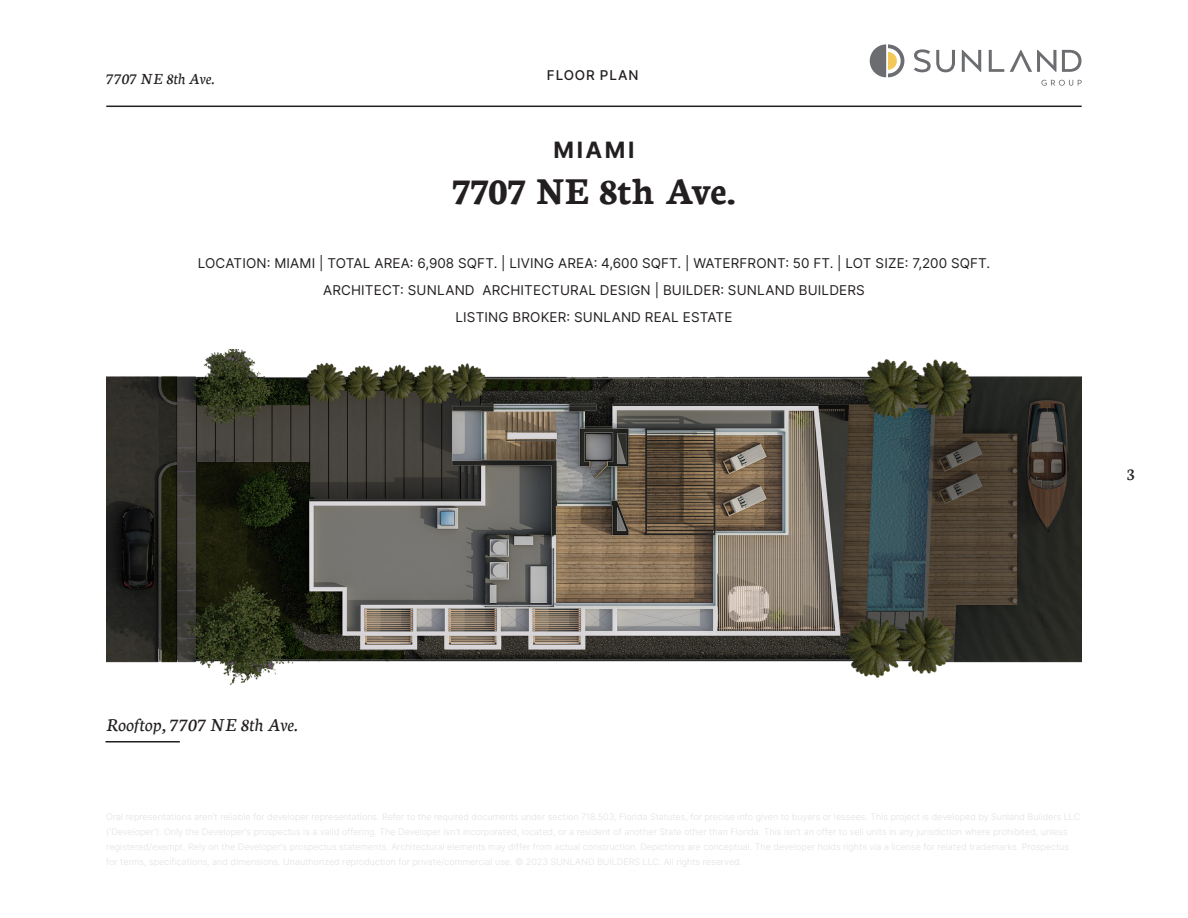
<style>
.page{position:relative;width:1188px;height:918px;background:#fff}
.page>*{position:absolute;margin:0;border:0;box-sizing:border-box;transform-origin:0 0}
.t1{font:700 40.5px "Neuton";letter-spacing:-.01em;color:#231f20}
.t2{font:700 22.5px "Inter";letter-spacing:.11em;color:#231f20}
.t3{font:italic 19.5px "Neuton";color:#231f20}
.t4{font:18px "Neuton";color:#231f20}
.t5{font:italic 16.5px "Neuton";color:#231f20}
.t6{font:13.5px "Inter";letter-spacing:.01em;color:#231f20}
.t7{font:500 13.5px "Inter";letter-spacing:.06em;color:#231f20}
</style>
<div class="page">
<hr style="left:106px;top:106px;width:976px;height:1px;background:#231f20">
<svg style="left:870px;top:44px;width:34px;height:33px"></svg>
<svg style="left:914px;top:49px;width:41px;height:23px"></svg>
<svg style="left:962px;top:50px;width:19px;height:22px"></svg>
<svg style="left:989px;top:50px;width:15px;height:22px"></svg>
<svg style="left:1010px;top:50px;width:46px;height:22px"></svg>
<svg style="left:1062px;top:50px;width:19px;height:22px"></svg>
<svg style="left:1041px;top:80px;width:41px;height:6px"></svg>
<img style="left:106px;top:350px;width:976px;height:336px">
<hr style="left:106px;top:741px;width:74px;height:2px;background:#231f20">
<p class="t5" style="left:106px;top:70px;width:110px">7707 NE 8th Ave.</p>
<p class="t7" style="left:547px;top:65px;width:93px">FLOOR PLAN</p>
<p class="t2" style="left:554px;top:133px;width:82px">MIAMI</p>
<p class="t1" style="left:452px;top:169px;width:285px">7707 NE 8th Ave.</p>
<p class="t6" style="left:198px;top:254px;width:794px">LOCATION: MIAMI | TOTAL AREA: 6,908 SQFT. | LIVING AREA: 4,600 SQFT. | WATERFRONT: 50 FT. | LOT SIZE: 7,200 SQFT.</p>
<p class="t6" style="left:323px;top:281px;width:543px">ARCHITECT: SUNLAND ARCHITECTURAL DESIGN | BUILDER: SUNLAND BUILDERS</p>
<p class="t6" style="left:455px;top:308px;width:279px">LISTING BROKER: SUNLAND REAL ESTATE</p>
<p class="t3" style="left:106px;top:714px;width:193px">Rooftop, 7707 NE 8th Ave.</p>
<h3 class="t4" style="left:1126px;top:465px;width:10px">3</h3>
</div>
